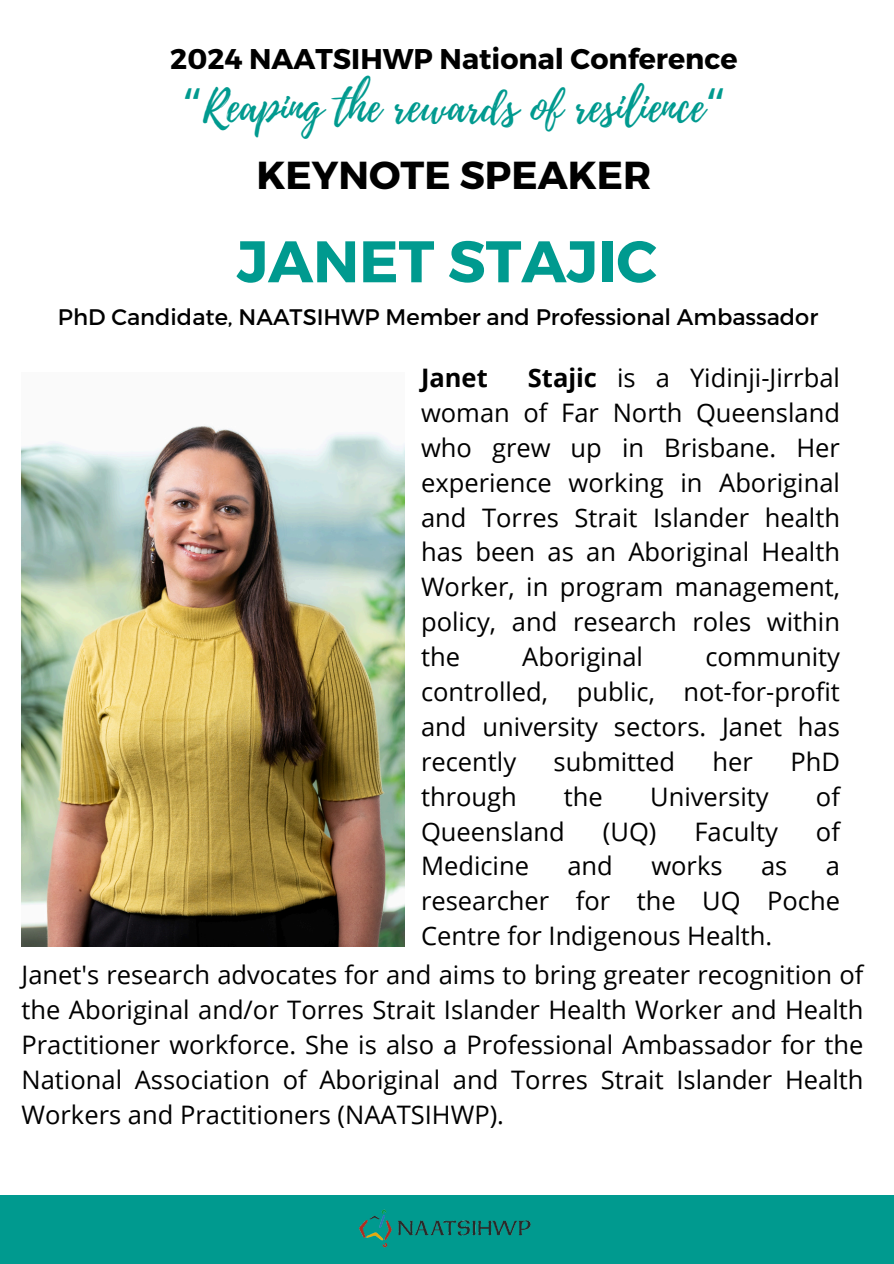
<style>
.page{position:relative;width:894px;height:1264px;background:#fff}
.page>*{position:absolute;margin:0;border:0;box-sizing:border-box;transform-origin:0 0}
.t1{font:700 58.5px "Montserrat";color:#009a8f}
.t2{font:43.5px "Playlist Script";color:#009a8f}
.t3{font:700 39px "Montserrat";color:#000}
.t4{font:700 28.5px "Montserrat";color:#000}
.t5{font:25.5px/34.8px "Open Sans";color:#000;text-align:justify}
.t6{font:700 25.5px "Open Sans";color:#000}
.t7{font:22.5px "Montserrat";color:#000}
.s1{font-family:"Noto Sans Gurmukhi"}
.s2{font-weight:700}
</style>
<div class="page">
<div style="left:0;top:1195px;width:893px;height:68px;background:#009a8f"></div>
<img style="left:359px;top:1209px;width:172px;height:39px">
<img style="left:22px;top:425px;width:382px;height:521px">
<p class="t4" style="left:170px;top:40px;width:568px">2024 NAATSIHWP National Conference</p>
<p class="t2" style="left:181px;top:75px;width:546px"><span class="s1">“</span>Reaping the rewards of resilience<span class="s1">“</span></p>
<p class="t3" style="left:256px;top:149px;width:396px">KEYNOTE SPEAKER</p>
<h3 class="t1" style="left:237px;top:223px;width:421px">JANET STAJIC</h3>
<p class="t7" style="left:58px;top:302px;width:761px">PhD Candidate, NAATSIHWP Member and Professional Ambassador</p>
<p class="t5" style="left:421px;top:359px;width:420px;text-indent:107px"><span class="s2">Stajic</span> is a Yidinji-Jirrbal woman of Far North Queensland who grew up in Brisbane. Her experience working in Aboriginal and Torres Strait Islander health has been as an Aboriginal Health Worker, in program management, policy, and research roles within the</p>
<p class="t6" style="left:421px;top:360px;width:68px">Janet</p>
<p class="t5" style="left:522px;top:638px;width:122px">Aboriginal</p>
<p class="t5" style="left:421px;top:638px;width:420px;text-indent:284px">community controlled, public, not-for-profit and university sectors. Janet has recently</p>
<p class="t5" style="left:553px;top:743px;width:123px">submitted</p>
<p class="t5" style="left:712px;top:743px;width:42px">her</p>
<p class="t5" style="left:790px;top:743px;width:51px">PhD</p>
<p class="t5" style="left:421px;top:778px;width:97px">through</p>
<p class="t5" style="left:564px;top:778px;width:40px">the</p>
<p class="t5" style="left:650px;top:778px;width:120px">University</p>
<p class="t5" style="left:815px;top:778px;width:26px">of</p>
<p class="t5" style="left:421px;top:813px;width:145px">Queensland</p>
<p class="t5" style="left:602px;top:813px;width:176px">(UQ) Faculty</p>
<p class="t5" style="left:815px;top:813px;width:26px">of</p>
<p class="t5" style="left:421px;top:848px;width:109px">Medicine</p>
<p class="t5" style="left:567px;top:848px;width:47px">and</p>
<p class="t5" style="left:651px;top:848px;width:73px">works</p>
<p class="t5" style="left:760px;top:848px;width:28px">as</p>
<p class="t5" style="left:421px;top:848px;width:420px;text-indent:404px">a researcher for the UQ Poche Centre for Indigenous Health.</p>
<h3 class="t5" style="left:22px;top:956px;width:843px">Janet's research advocates for and aims to bring greater recognition of the Aboriginal and/or Torres Strait Islander Health Worker and Health Practitioner workforce. She is also a Professional Ambassador for the National Association of Aboriginal and Torres Strait Islander Health Workers and Practitioners (NAATSIHWP).</h3>
</div>
